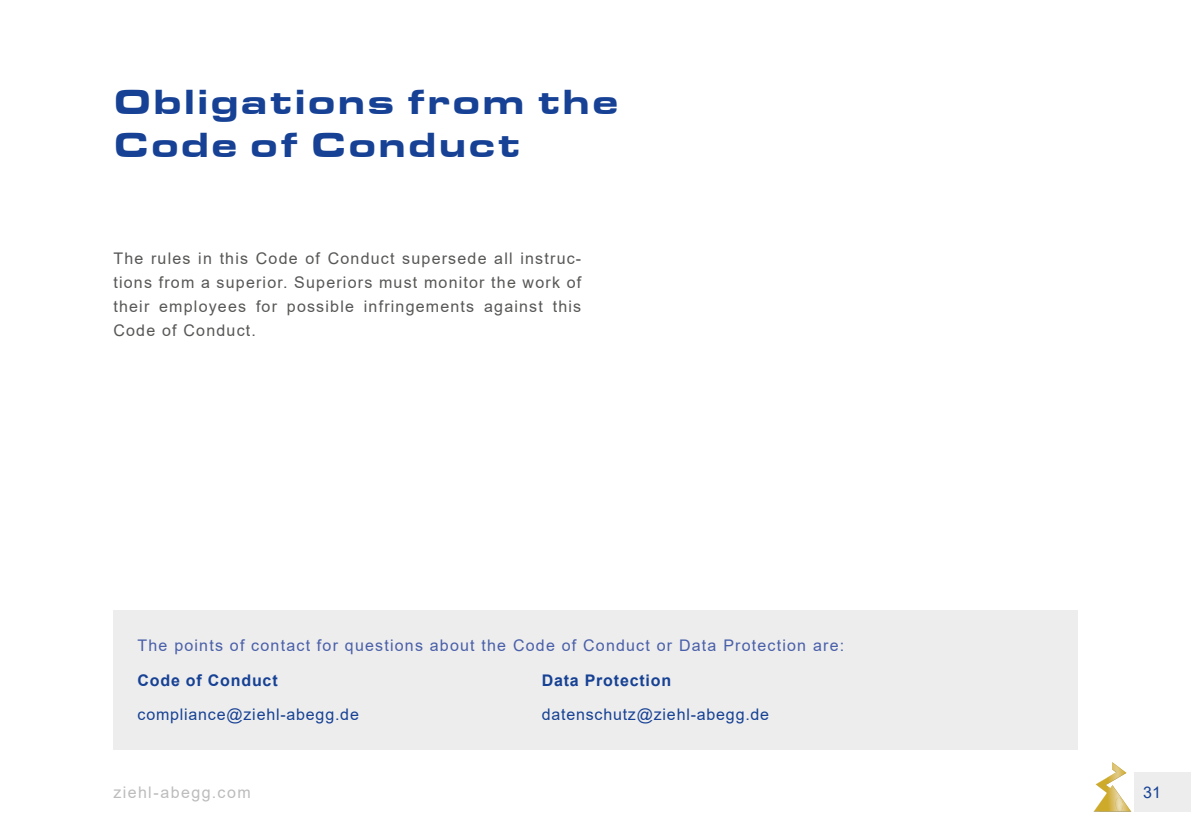
<style>
.page{position:relative;width:1191px;height:840px;background:#fff}
.page>*{position:absolute;margin:0;border:0;box-sizing:border-box;transform-origin:0 0}
.t1{font:900 36px/43.2px "Eurostile Ext";letter-spacing:.05em;color:#164194}
.t2{font:16px/24px "Arial";letter-spacing:.075em;color:#575756;text-align:justify}
.t3{font:16px "Arial";letter-spacing:.075em;color:#495fa9}
.t4{font:16px "Arial";letter-spacing:.05em;color:#164194}
.t5{font:700 16px "Arial";letter-spacing:.05em;color:#164194}
.t6{font:16px "Arial";letter-spacing:.09em;color:#bcbcbc}
</style>
<div class="page">
<div style="left:1134px;top:772px;width:57px;height:39px;background:#ededed"></div>
<svg style="left:1093px;top:762px;width:38px;height:50px"></svg>
<div style="left:113px;top:609px;width:964px;height:139px;background:#ededed"></div>
<h1 class="t1" style="left:113px;top:78px;width:507px">Obligations from the<br>Code of Conduct</h1>
<p class="t2" style="left:113px;top:246px;width:469px">The rules in this Code of Conduct supersede all instruc&shy;tions from a superior. Superiors must monitor the work of their employees for possible infringements against this Code of Conduct.</p>
<p class="t3" style="left:137px;top:634px;width:708px">The points of contact for questions about the Code of Conduct or Data Protection are:</p>
<p class="t5" style="left:137px;top:669px;width:142px">Code of Conduct</p>
<p class="t5" style="left:541px;top:669px;width:131px">Data Protection</p>
<p class="t4" style="left:137px;top:703px;width:223px">compliance@ziehl-abegg.de</p>
<p class="t4" style="left:541px;top:703px;width:229px">datenschutz@ziehl-abegg.de</p>
<p class="t6" style="left:113px;top:780px;width:139px">ziehl-abegg.com</p>
<p class="t4" style="left:1143px;top:780px;width:19px">31</p>
</div>
